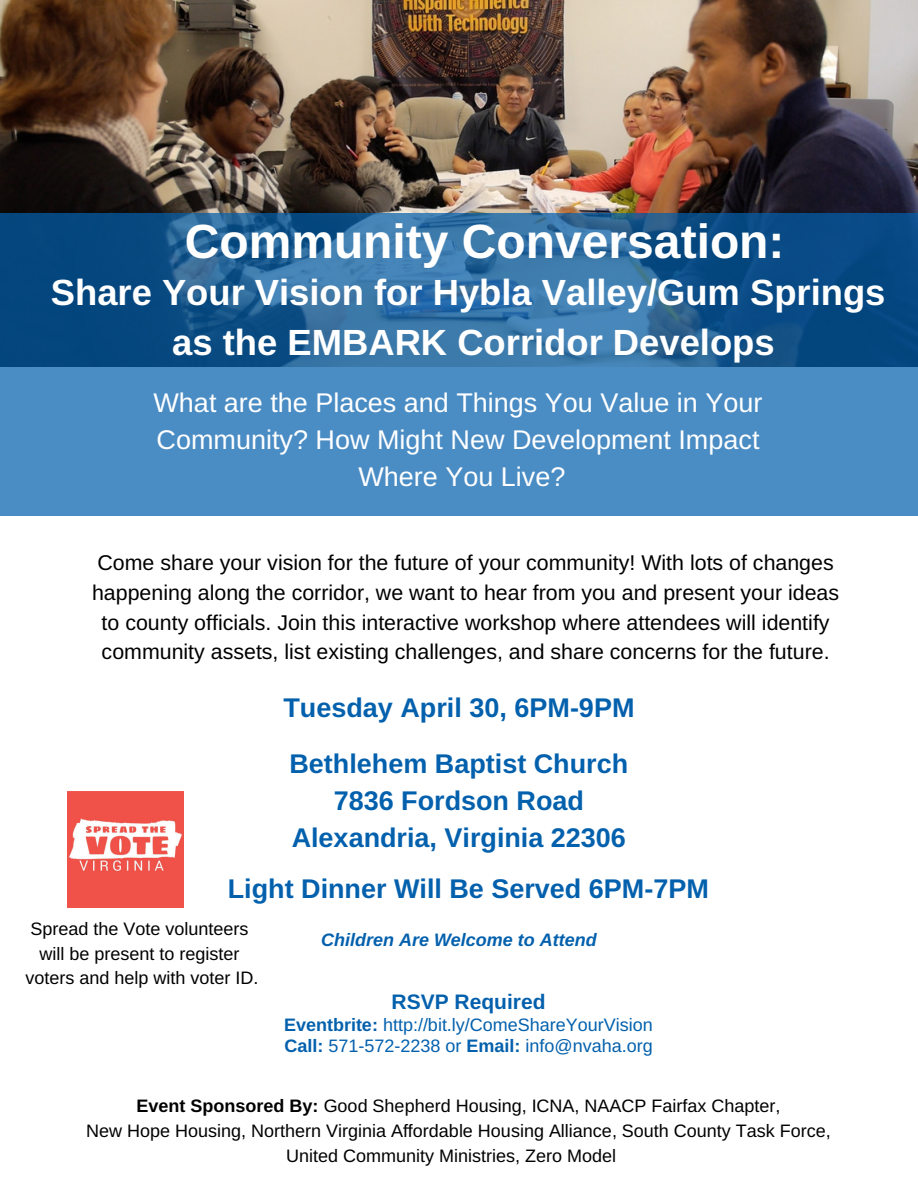
<style>
.page{position:relative;width:918px;height:1188px;background:#fff}
.page>*{position:absolute;margin:0;border:0;box-sizing:border-box;transform-origin:0 0}
.t1{font:700 48px "Arimo";color:#fff}
.t2{font:700 36.45px/50.1px "Arimo";color:#fff;text-align:center}
.t3{font:700 27px/37.2px "Arimo";color:#0360ad;text-align:center}
.t4{font:27px/37.2px "Arimo";color:#fff;text-align:center}
.t5{font:21.3px/29.8px "Arimo";color:#000;text-align:center}
.t6{font:700 21px "Arimo";color:#0360ad}
.t7{font:18px/24.8px "Arimo";color:#000;text-align:center}
.t8{font:18px/21.1px "Arimo";color:#0360ad}
.t9{font:italic 700 18px "Arimo";color:#0360ad}
.s1{font-weight:700}
</style>
<div class="page">
<img style="left:0;top:0;width:918px;height:213px">
<svg style="left:0;top:213px;width:918px;height:303px;background:#3374ab"></svg>
<img style="left:67px;top:792px;width:116px;height:116px">
<h1 class="t1" style="left:185px;top:214px;width:601px">Community Conversation:</h1>
<h2 class="t2" style="left:51px;top:267px;width:836px">Share Your Vision for Hybla Valley/Gum Springs as the EMBARK Corridor Develops</h2>
<p class="t4" style="left:154px;top:384px;width:610px">What are the Places and Things You Value in Your<br>Community? How Might New Development Impact<br>Where You Live?</p>
<p class="t5" style="left:92px;top:548px;width:749px">Come share your vision for the future of your community! With lots of changes happening along the corridor, we want to hear from you and present your ideas to county officials. Join this interactive workshop where attendees will identify community assets, list existing challenges, and share concerns for the future.</p>
<p class="t3" style="left:283px;top:689px;width:353px">Tuesday April 30, 6PM-9PM</p>
<p class="t3" style="left:289px;top:745px;width:340px">Bethlehem Baptist Church<br>7836 Fordson Road<br>Alexandria, Virginia 22306</p>
<p class="t3" style="left:228px;top:870px;width:483px">Light Dinner Will Be Served 6PM-7PM</p>
<p class="t7" style="left:25px;top:916px;width:234px">Spread the Vote volunteers will be present to register voters and help with voter ID.</p>
<p class="t9" style="left:321px;top:930px;width:277px">Children Are Welcome to Attend</p>
<p class="t6" style="left:392px;top:990px;width:155px">RSVP Required</p>
<p class="t8" style="left:284px;top:1014px;width:370px"><span class="s1">Eventbrite:</span> http://bit.ly/ComeShareYourVision<br><span class="s1">Call:</span> 571-572-2238 or <span class="s1">Email:</span> info@nvaha.org</p>
<p class="t7" style="left:137px;top:1094px;width:645px"><span class="s1">Event Sponsored By:</span> Good Shepherd Housing, ICNA, NAACP Fairfax Chapter,</p>
<p class="t7" style="left:86px;top:1119px;width:746px">New Hope Housing, Northern Virginia Affordable Housing Alliance, South County Task Force,</p>
<p class="t7" style="left:286px;top:1143px;width:331px">United Community Ministries, Zero Model</p>
</div>
